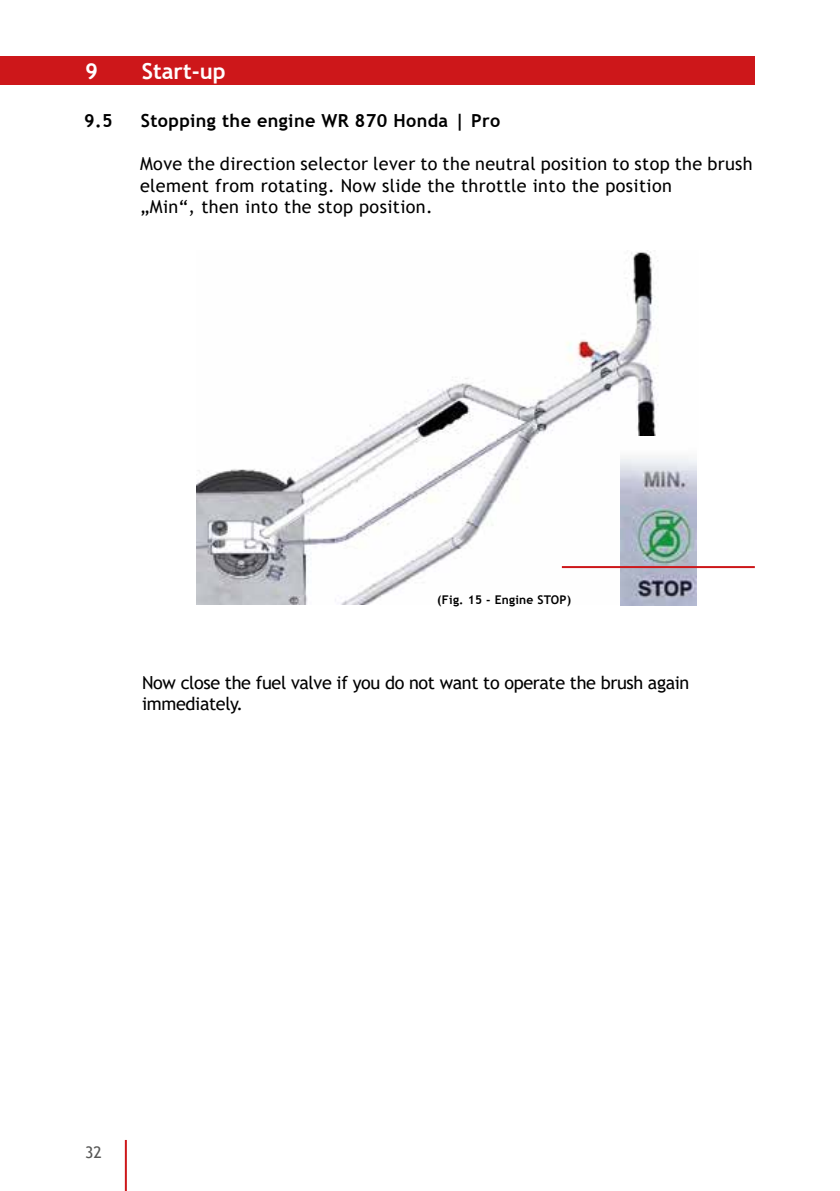
<style>
.page{position:relative;width:840px;height:1191px;background:#fff}
.page>*{position:absolute;margin:0;border:0;box-sizing:border-box;transform-origin:0 0}
.t1{font:700 22px "Trebuchet MS";color:#fff}
.t2{font:18px/21.6px "Trebuchet MS";letter-spacing:.02em;color:#000}
.t3{font:18px/21.6px "Trebuchet MS";letter-spacing:-.02em;color:#000}
.t4{font:700 18px "Trebuchet MS";letter-spacing:.02em;color:#000}
.t5{font:16px "Trebuchet MS";color:#575756}
.t6{font:700 12px "Trebuchet MS";letter-spacing:.02em;color:#000}
</style>
<div class="page">
<hr style="left:125px;top:1140px;width:2px;height:51px;background:#cd171a">
<div style="left:0;top:57px;width:754px;height:28px;background:#cd171a"></div>
<img style="left:196px;top:250px;width:501px;height:355px">
<img style="left:619px;top:437px;width:77px;height:168px">
<hr style="left:561px;top:566px;width:193px;height:2px;background:#cd171a">
<p class="t1" style="left:85px;top:57px;width:14px">9</p>
<p class="t1" style="left:142px;top:57px;width:85px">Start-up</p>
<p class="t4" style="left:84px;top:109px;width:30px">9.5</p>
<p class="t4" style="left:141px;top:109px;width:360px">Stopping the engine WR 870 Honda | Pro</p>
<p class="t2" style="left:140px;top:153px;width:613px">Move the direction selector lever to the neutral position to stop the brush element from rotating. Now slide the throttle into the position<br>„Min“, then into the stop position.</p>
<p class="t6" style="left:437px;top:592px;width:135px">(Fig. 15 - Engine STOP)</p>
<p class="t3" style="left:142px;top:671px;width:548px">Now close the fuel valve if you do not want to operate the brush again immediately.</p>
<p class="t5" style="left:85px;top:1142px;width:18px">32</p>
</div>
